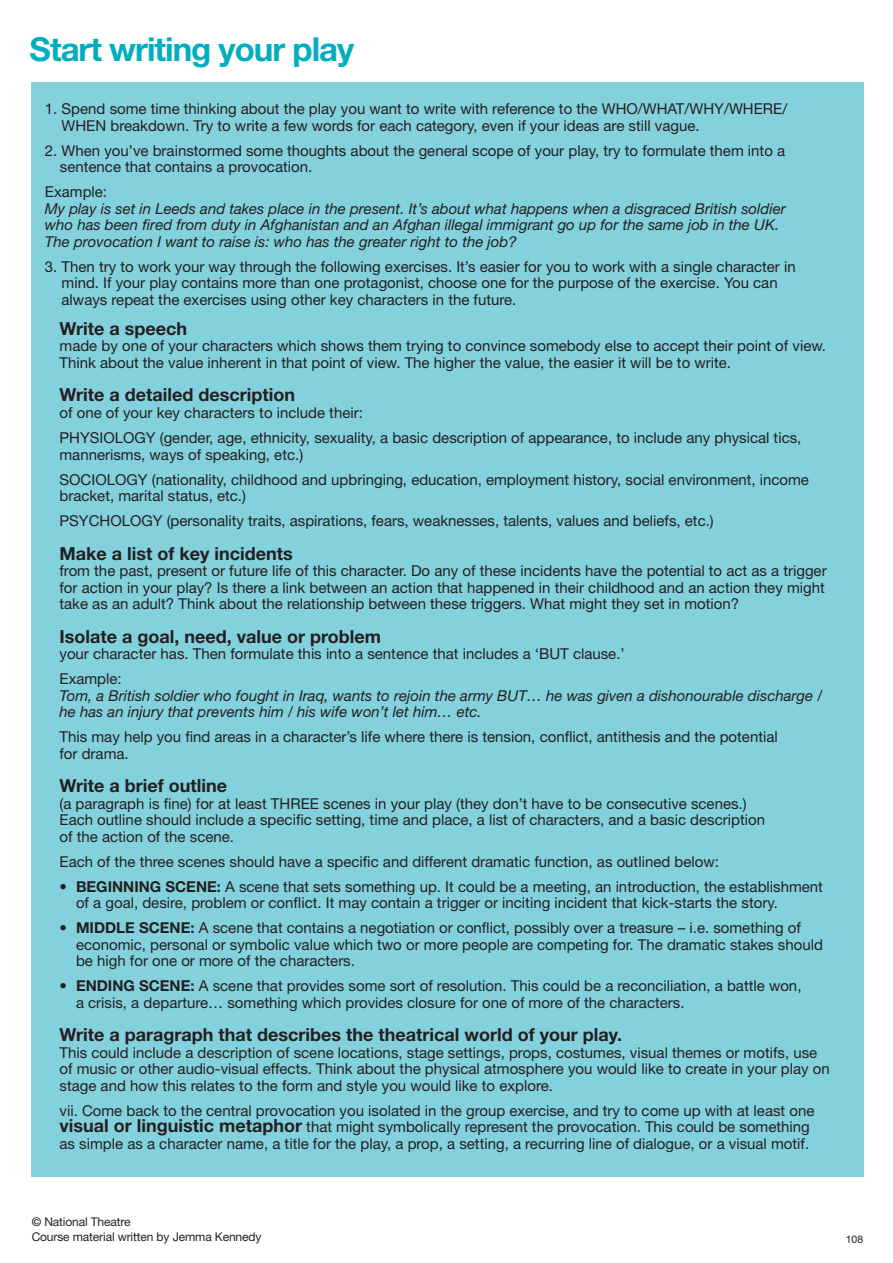
<style>
.page{position:relative;width:893px;height:1263px;background:#fff}
.page>*{position:absolute;margin:0;border:0;box-sizing:border-box;transform-origin:0 0}
.t1{font:700 33px "Helvetica Neue LT Std";letter-spacing:-.03em;color:#00aec0}
.t2{font:700 18px "Helvetica Neue LT Std";color:#231f20}
.t3{font:15px/16.5px "Helvetica Neue LT Std";color:#231f20}
.t4{font:italic 15px/16.5px "Helvetica Neue LT Std";color:#231f20}
.t5{font:12px/15px "Helvetica Neue LT Std";letter-spacing:-.01em;color:#231f20}
.t6{font:10.5px "Helvetica Neue LT Std";color:#231f20}
.s1{font-weight:700}
.s2{font-weight:700;font-size:18px}
.s3{font-weight:500}
</style>
<div class="page">
<div style="left:31px;top:82px;width:832px;height:1094px;background:#83d1dc"></div>
<h1 class="t1" style="left:30px;top:29px;width:326px">Start writing your play</h1>
<p class="t3" style="left:62px;top:100px;width:727px;text-indent:-17px">1. Spend some time thinking about the play you want to write with reference to the WHO/WHAT/WHY/WHERE/<br>WHEN breakdown. Try to write a few words for each category, even if your ideas are still vague.</p>
<p class="t3" style="left:60px;top:142px;width:727px;text-indent:-15px">2. When you’ve brainstormed some thoughts about the general scope of your play, try to formulate them into a sentence that contains a provocation.</p>
<p class="t3" style="left:45px;top:183px;width:64px">Example:</p>
<p class="t4" style="left:45px;top:200px;width:742px">My play is set in Leeds and takes place in the present. It’s about what happens when a disgraced British soldier who has been fired from duty in Afghanistan and an Afghan illegal immigrant go up for the same job in the UK.<br>The provocation I want to raise is: who has the greater right to the job?</p>
<p class="t3" style="left:62px;top:258px;width:736px;text-indent:-17px">3. Then try to work your way through the following exercises. It’s easier for you to work with a single character in mind. If your play contains more than one protagonist, choose one for the purpose of the exercise. You can always repeat the exercises using other key characters in the future.</p>
<p class="t2" style="left:60px;top:317px;width:129px">Write a speech</p>
<p class="t3" style="left:60px;top:338px;width:768px">made by one of your characters which shows them trying to convince somebody else to accept their point of view.<br>Think about the value inherent in that point of view. The higher the value, the easier it will be to write.</p>
<p class="t2" style="left:60px;top:384px;width:237px">Write a detailed description</p>
<p class="t3" style="left:60px;top:400px;width:743px;line-height:25px">of one of your key characters to include their:<br>PHYSIOLOGY (gender, age, ethnicity, sexuality, a basic description of appearance, to include any physical tics,</p>
<p class="t3" style="left:60px;top:441px;width:751px;line-height:25px">mannerisms, ways of speaking, etc.)<br>SOCIOLOGY (nationality, childhood and upbringing, education, employment history, social environment, income</p>
<p class="t3" style="left:60px;top:483px;width:656px;line-height:25px">bracket, marital status, etc.)<br>PSYCHOLOGY (personality traits, aspirations, fears, weaknesses, talents, values and beliefs, etc.)</p>
<p class="t2" style="left:60px;top:542px;width:235px">Make a list of key incidents</p>
<p class="t3" style="left:60px;top:562px;width:769px">from the past, present or future life of this character. Do any of these incidents have the potential to act as a trigger for action in your play? Is there a link between an action that happened in their childhood and an action they might take as an adult? Think about the relationship between these triggers. What might they set in motion?</p>
<p class="t2" style="left:60px;top:625px;width:323px">Isolate a goal, need, value or problem</p>
<p class="t3" style="left:60px;top:641px;width:567px;line-height:25px">your character has. Then formulate this into a sentence that includes a ‘BUT clause.’<br>Example:</p>
<p class="t4" style="left:60px;top:687px;width:764px">Tom, a British soldier who fought in Iraq, wants to rejoin the army BUT… he was given a dishonourable discharge / he has an injury that prevents him / his wife won’t let him… etc.</p>
<p class="t3" style="left:60px;top:728px;width:720px">This may help you find areas in a character’s life where there is tension, conflict, antithesis and the potential for drama.</p>
<p class="t2" style="left:60px;top:774px;width:169px">Write a brief outline</p>
<p class="t3" style="left:60px;top:795px;width:707px">(a paragraph is fine) for at least THREE scenes in your play (they don’t have to be consecutive scenes.)<br>Each outline should include a specific setting, time and place, a list of characters, and a basic description of the action of the scene.</p>
<p class="t3" style="left:60px;top:853px;width:661px">Each of the three scenes should have a specific and different dramatic function, as outlined below:</p>
<p class="t3" style="left:76px;top:878px;width:748px;text-indent:-17px">• <span class="s1">BEGINNING SCENE:</span> A scene that sets something up. It could be a meeting, an introduction, the establishment of a goal, desire, problem or conflict. It may contain a trigger or inciting incident that kick-starts the story.</p>
<p class="t3" style="left:76px;top:919px;width:748px;text-indent:-16px">• <span class="s1">MIDDLE SCENE:</span> A scene that contains a negotiation or conflict, possibly over a treasure – i.e. something of economic, personal or symbolic value which two or more people are competing for. The dramatic stakes should be high for one or more of the characters.</p>
<p class="t3" style="left:76px;top:977px;width:727px;text-indent:-17px">• <span class="s1">ENDING SCENE:</span> A scene that provides some sort of resolution. This could be a reconciliation, a battle won, a crisis, a departure… something which provides closure for one of more of the characters.</p>
<p class="t2" style="left:60px;top:1023px;width:564px">Write a paragraph that describes the theatrical world of your play.</p>
<p class="t3" style="left:60px;top:1044px;width:772px">This could include a description of scene locations, stage settings, props, costumes, visual themes or motifs, use of music or other audio-visual effects. Think about the physical atmosphere you would like to create in your play on stage and how this relates to the form and style you would like to explore.</p>
<p class="t3" style="left:60px;top:1102px;width:756px">vii. Come back to the central provocation you isolated in the group exercise, and try to come up with at least one <span class="s2">visual or linguistic metaphor</span> that might symbolically represent the provocation. This could be something as simple as a character name, a title for the play, a prop, a setting, a recurring line of dialogue, or a visual motif.</p>
<p class="t5" style="left:32px;top:1214px;width:231px"><span class="s3">©</span> National Theatre<br>Course material written by Jemma Kennedy</p>
<p class="t6" style="left:846px;top:1233px;width:19px">108</p>
</div>
